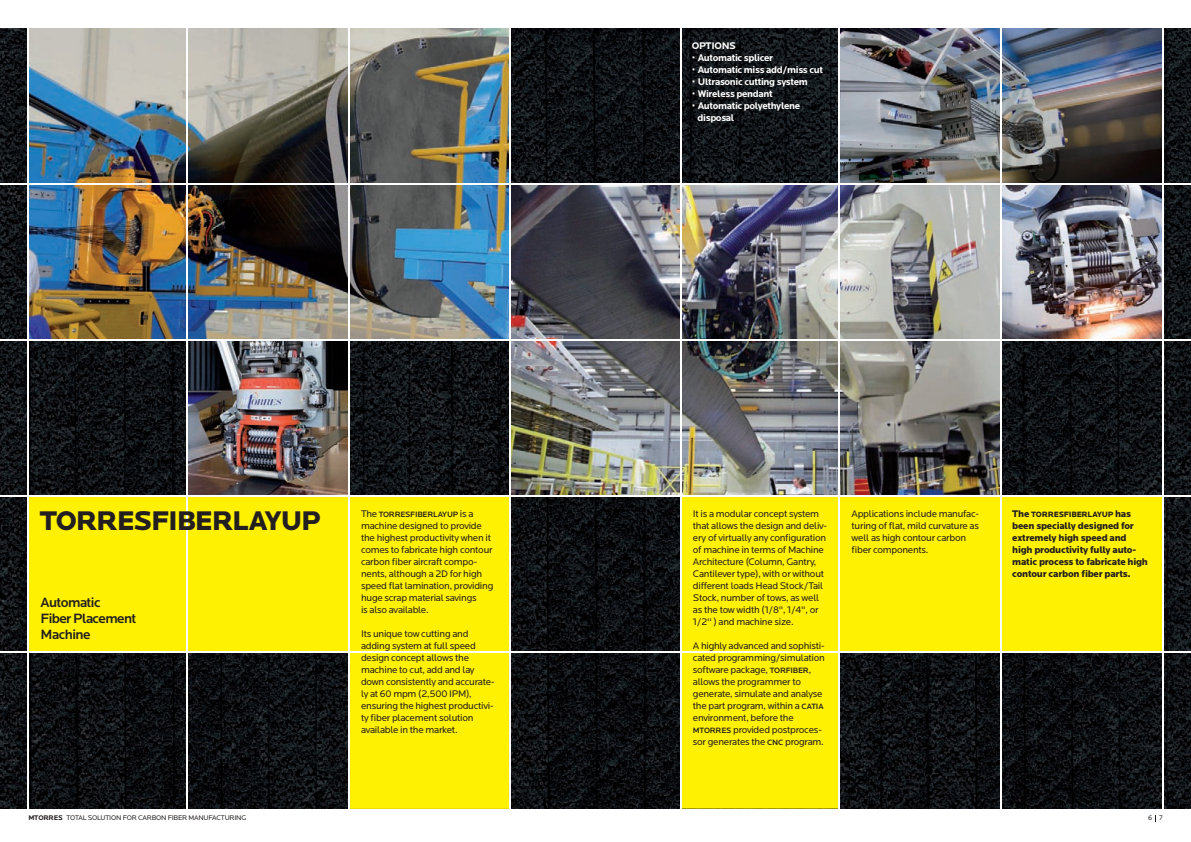
<style>
.page{position:relative;width:1191px;height:842px;background:#fff}
.page>*{position:absolute;margin:0;border:0;box-sizing:border-box;transform-origin:0 0}
.t1{font:900 28px "Locator";letter-spacing:-.04em;color:#231f20}
.t2{font:500 14px/16px "Locator";letter-spacing:-.045em;color:#231f20}
.t3{font:10px/12px "Locator";letter-spacing:-.025em;color:#231f20}
.t4{font:900 10px/12px "Locator";letter-spacing:-.025em;color:#231f20}
.t5{font:700 10px "Locator";letter-spacing:-.035em;color:#fff}
.t6{font:900 8px "Locator";letter-spacing:-.025em;color:#231f20}
.t7{font:500 8px "Locator";letter-spacing:-.025em;color:#231f20}
.t8{font:7px "Locator";letter-spacing:-.025em;color:#231f20}
.s1{font-weight:700}
.s2{font-weight:400;font-size:10px}
.s3{font-size:12px}
.s4{font-weight:500;font-size:8px}
.s5{font-size:10px}
</style>
<div class="page">
<img style="left:0;top:28px;width:1191px;height:781px">
<svg style="left:29px;top:497px;width:481px;height:312px;fill:#fff101"></svg>
<svg style="left:681px;top:497px;width:481px;height:312px;fill:#fff101"></svg>
<img style="left:839px;top:28px;width:323px;height:156px">
<img style="left:187px;top:341px;width:161px;height:155px">
<img style="left:1001px;top:185px;width:161px;height:154px">
<img style="left:29px;top:28px;width:481px;height:312px">
<img style="left:511px;top:185px;width:489px;height:311px">
<hr style="left:186px;top:17px;width:1px;height:797px;background:#fff">
<hr style="left:28px;top:10px;width:1px;height:804px;background:#fff">
<hr style="left:348px;top:16px;width:1px;height:798px;background:#fff">
<hr style="left:838px;top:21px;width:1px;height:793px;background:#fff">
<hr style="left:510px;top:15px;width:1px;height:814px;background:#fff">
<hr style="left:0;top:340px;width:1191px;height:1px;background:#fff">
<hr style="left:0;top:184px;width:1191px;height:1px;background:#fff">
<hr style="left:680px;top:15px;width:1px;height:799px;background:#fff">
<hr style="left:1000px;top:17px;width:1px;height:797px;background:#fff">
<hr style="left:0;top:496px;width:1191px;height:1px;background:#fff">
<hr style="left:1162px;top:28px;width:1px;height:786px;background:#fff">
<hr style="left:0;top:652px;width:1191px;height:1px;background:#fff">
<h1 class="t1" style="left:40px;top:511px;width:282px">TORRESFIBERLAYUP</h1>
<h2 class="t2" style="left:41px;top:595px;width:97px">Automatic<br>Fiber Placement<br>Machine</h2>
<p class="t8" style="left:28px;top:816px;width:219px"><span class="s1">MTORRES</span> TOTAL SOLUTION FOR CARBON FIBER MANUFACTURING</p>
<p class="t7" style="left:361px;top:512px;width:114px"><span class="s2">The</span> TORRESFIBERLAYUP <span class="s2">is a</span></p>
<p class="t3" style="left:361px;top:521px;width:134px">machine designed to provide the highest productivity when it comes to fabricate high contour carbon fiber aircraft compo&shy;nents, although a 2D for high speed flat lamination, providing huge scrap material savings<br>is also available.</p>
<p class="t3" style="left:361px;top:629px;width:135px">Its unique tow cutting and adding system at full speed design concept allows the machine to cut, add and lay down consistently and accurate&shy;ly at 60 mpm (2,500 IPM), ensuring the highest productivi&shy;ty fiber placement solution available in the market.</p>
<p class="t5" style="left:692px;top:43px;width:46px">OPTIONS</p>
<p class="t5" style="left:692px;top:55px;width:83px"><span class="s3">·</span> Automatic splicer</p>
<p class="t5" style="left:692px;top:67px;width:133px"><span class="s3">·</span> Automatic miss add/miss cut</p>
<p class="t5" style="left:692px;top:79px;width:117px"><span class="s3">·</span> Ultrasonic cutting system</p>
<p class="t5" style="left:692px;top:91px;width:82px"><span class="s3">·</span> Wireless pendant</p>
<p class="t5" style="left:692px;top:103px;width:110px"><span class="s3">·</span> Automatic polyethylene</p>
<p class="t5" style="left:697px;top:115px;width:38px">disposal</p>
<p class="t3" style="left:693px;top:509px;width:136px">It is a modular concept system that allows the design and deliv&shy;ery of virtually any configuration of machine in terms of Machine<br>Architecture (Column, Gantry,<br>Cantilever type), with or without different loads Head Stock/Tail<br>Stock, number of tows, as well as the tow width (1/8'', 1/4'', or<br>1/2'' ) and machine size.</p>
<p class="t3" style="left:693px;top:641px;width:133px">A highly advanced and sophisti&shy;cated programming/simulation software package, <span class="s4">TORFIBER</span>, allows the programmer to generate, simulate and analyse the part program, within a <span class="s4">CATIA </span>environment, before the<br><span class="s4">MTORRES</span> provided postproces&shy;sor generates the <span class="s4">CNC</span> program.</p>
<p class="t3" style="left:851px;top:509px;width:129px">Applications include manufac&shy;turing of flat, mild curvature as well as high contour carbon fiber components.</p>
<p class="t6" style="left:1012px;top:512px;width:120px"><span class="s5">The</span> TORRESFIBERLAYUP <span class="s5">has</span></p>
<p class="t4" style="left:1012px;top:521px;width:137px">been specially designed for extremely high speed and high productivity fully auto&shy;matic process to fabricate high contour carbon fiber parts.</p>
<p class="t8" style="left:1148px;top:816px;width:16px">6 7</p>
</div>
